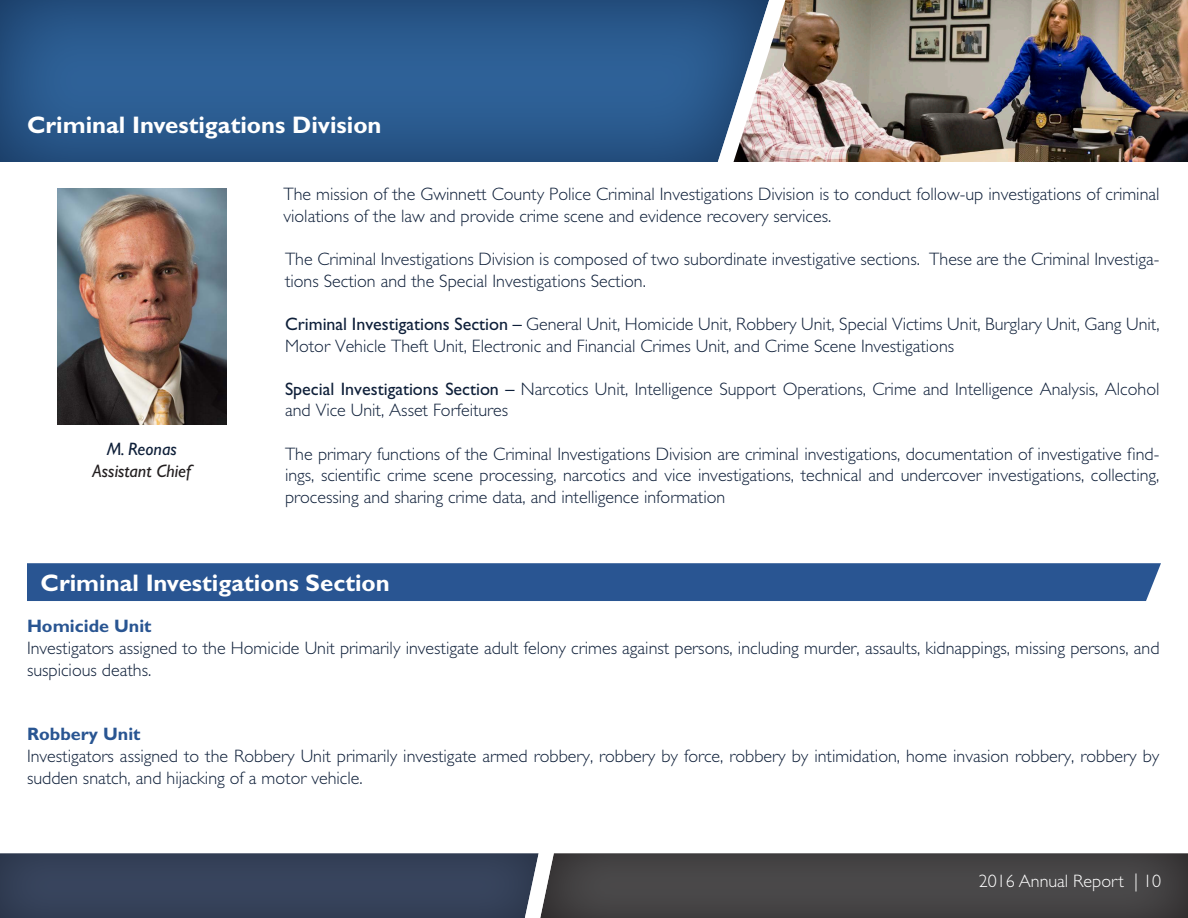
<style>
.page{position:relative;width:1188px;height:918px;background:#fff}
.page>*{position:absolute;margin:0;border:0;box-sizing:border-box;transform-origin:0 0}
.t1{font:700 24px "Gill Sans";color:#fff}
.t2{font:300 18px/21.6px "Gill Sans";color:#0e1f39}
.t3{font:700 18px "Gill Sans";color:#295592}
.t4{font:300 18px "Gill Sans";color:#fff}
.t5{font:italic 18px "Gill Sans";color:#231f20}
.t6{font:italic 18px "Gill Sans";color:#0e1f39}
.s1{font-weight:400}
</style>
<div class="page">
<div style="left:0;top:853px;width:538px;height:65px;background:#35425a"></div>
<div style="left:538px;top:851px;width:650px;height:67px;background:#6b6c6d;opacity:.75"></div>
<img style="left:770px;top:0;width:418px;height:162px">
<div style="left:0;top:0;width:770px;height:164px;background:#265085;opacity:.7"></div>
<img style="left:57px;top:188px;width:169px;height:237px">
<div style="left:27px;top:563px;width:1134px;height:38px;background:#295592"></div>
<h1 class="t1" style="left:27px;top:111px;width:356px">Criminal Investigations Division</h1>
<p class="t6" style="left:107px;top:439px;width:72px">M. Reonas</p>
<p class="t5" style="left:93px;top:460px;width:100px">Assistant Chief</p>
<p class="t2" style="left:284px;top:184px;width:878px">The mission of the Gwinnett County Police Criminal Investigations Division is to conduct follow-up investigations of criminal violations of the law and provide crime scene and evidence recovery services.</p>
<p class="t2" style="left:285px;top:249px;width:876px">The Criminal Investigations Division is composed of two subordinate investigative sections. These are the Criminal Investiga&shy;tions Section and the Special Investigations Section.</p>
<p class="t2" style="left:285px;top:313px;width:876px"><span class="s1">Criminal Investigations Section –</span> General Unit, Homicide Unit, Robbery Unit, Special Victims Unit, Burglary Unit, Gang Unit,<br>Motor Vehicle Theft Unit, Electronic and Financial Crimes Unit, and Crime Scene Investigations</p>
<p class="t2" style="left:285px;top:378px;width:876px"><span class="s1">Special Investigations Section –</span> Narcotics Unit, Intelligence Support Operations, Crime and Intelligence Analysis, Alcohol and Vice Unit, Asset Forfeitures</p>
<p class="t2" style="left:285px;top:443px;width:876px;text-align:justify">The primary functions of the Criminal Investigations Division are criminal investigations, documentation of investigative find&shy;ings, scientific crime scene processing, narcotics and vice investigations, technical and undercover investigations, collecting, processing and sharing crime data, and intelligence information</p>
<p class="t1" style="left:40px;top:569px;width:351px">Criminal Investigations Section</p>
<p class="t3" style="left:27px;top:616px;width:126px">Homicide Unit</p>
<p class="t2" style="left:27px;top:637px;width:1134px">Investigators assigned to the Homicide Unit primarily investigate adult felony crimes against persons, including murder, assaults, kidnappings, missing persons, and suspicious deaths.</p>
<p class="t3" style="left:27px;top:724px;width:115px">Robbery Unit</p>
<p class="t2" style="left:27px;top:745px;width:1134px">Investigators assigned to the Robbery Unit primarily investigate armed robbery, robbery by force, robbery by intimidation, home invasion robbery, robbery by sudden snatch, and hijacking of a motor vehicle.</p>
<p class="t4" style="left:979px;top:870px;width:184px">2016 Annual Report | 10</p>
</div>
